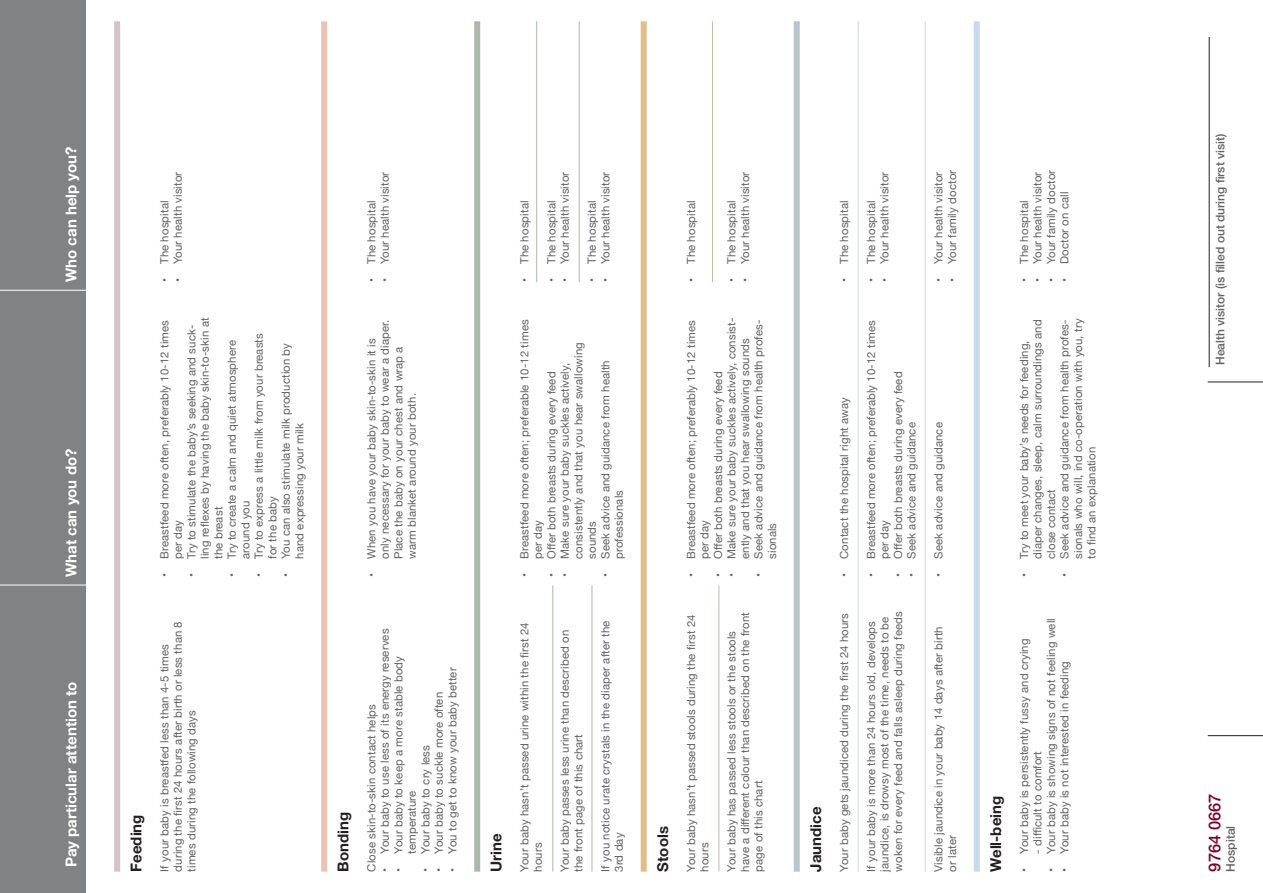
<style>
.page{position:relative;width:1263px;height:893px;background:#fff}
.page>*{position:absolute;margin:0;border:0;box-sizing:border-box;transform-origin:0 0}
.t1{font:500 16.5px "Helvetica Neue";color:#7f0128}
.t2{font:700 15px "Helvetica Neue";color:#fff}
.t3{font:700 15px "Helvetica Neue";color:#231f20}
.t4{font:500 12px "Helvetica Neue";color:#636366}
.t5{font:11.25px/13.5px "Helvetica Neue";letter-spacing:.01em;color:#636366}
</style>
<div class="page">
<div style="left:0;top:0;width:85px;height:893px;background:#808285"></div>
<div style="left:114px;top:21px;width:6px;height:851px;background:#d2c4c8"></div>
<div style="left:321px;top:21px;width:6px;height:851px;background:#eac3b5"></div>
<div style="left:474px;top:21px;width:6px;height:851px;background:#abb9aa"></div>
<div style="left:641px;top:21px;width:6px;height:851px;background:#e4bd86"></div>
<div style="left:794px;top:21px;width:6px;height:851px;background:#b7c6cf"></div>
<div style="left:974px;top:21px;width:6px;height:851px;background:#c9d9ec"></div>
<hr style="left:592px;top:585px;width:1px;height:287px;background:#abb9aa">
<hr style="left:719px;top:585px;width:1px;height:287px;background:#c5b9a7">
<hr style="left:712px;top:21px;width:1px;height:261px;background:#c5b9a7">
<hr style="left:553px;top:585px;width:1px;height:287px;background:#abb9aa">
<hr style="left:536px;top:21px;width:1px;height:261px;background:#abb9aa">
<hr style="left:579px;top:21px;width:1px;height:261px;background:#abb9aa">
<hr style="left:858px;top:21px;width:1px;height:851px;background:#cfdada">
<hr style="left:925px;top:21px;width:1px;height:851px;background:#cfdada">
<hr style="left:0;top:290px;width:110px;height:1px;background:#fff">
<hr style="left:0;top:585px;width:110px;height:1px;background:#fff">
<hr style="left:1208px;top:735px;width:55px;height:1px;background:#231f20">
<hr style="left:1208px;top:382px;width:55px;height:1px;background:#231f20">
<hr style="left:1209px;top:37px;width:1px;height:330px;background:#231f20">
<p class="t2" style="left:62px;top:282px;width:137px;rotate:-90deg">Who can help you?</p>
<p class="t2" style="left:62px;top:577px;width:130px;rotate:-90deg">What can you do?</p>
<p class="t2" style="left:62px;top:867px;width:187px;rotate:-90deg">Pay particular attention to</p>
<p class="t5" style="left:172px;top:282px;width:112px;rotate:-90deg">• Your health visitor</p>
<p class="t5" style="left:158px;top:282px;width:83px;rotate:-90deg">• The hospital</p>
<p class="t5" style="left:158px;top:559px;width:240px;text-indent:-18px;rotate:-90deg">• Breastfeed more often, preferably 10-12 times per day</p>
<p class="t5" style="left:185px;top:559px;width:243px;text-indent:-18px;rotate:-90deg">• Try to stimulate the baby’s seeking and suck&shy;ling reflexes by having the baby skin-to-skin at the breast</p>
<p class="t5" style="left:226px;top:559px;width:220px;text-indent:-18px;rotate:-90deg">• Try to create a calm and quiet atmosphere around you</p>
<p class="t5" style="left:253px;top:559px;width:227px;text-indent:-18px;rotate:-90deg">• Try to express a little milk from your breasts for the baby</p>
<p class="t5" style="left:280px;top:559px;width:217px;text-indent:-18px;rotate:-90deg">• You can also stimulate milk production by hand expressing your milk</p>
<p class="t3" style="left:127px;top:872px;width:59px;rotate:-90deg">Feeding</p>
<p class="t5" style="left:158px;top:872px;width:252px;rotate:-90deg">If your baby is breastfed less than 4-5 times during the first 24 hours after birth or less than 8 times during the following days</p>
<p class="t5" style="left:379px;top:282px;width:112px;rotate:-90deg">• Your health visitor</p>
<p class="t5" style="left:365px;top:282px;width:83px;rotate:-90deg">• The hospital</p>
<p class="t5" style="left:365px;top:559px;width:241px;text-indent:-18px;rotate:-90deg">• When you have your baby skin-to-skin it is only necessary for your baby to wear a diaper.<br>Place the baby on your chest and wrap a warm blanket around your both.</p>
<p class="t3" style="left:334px;top:872px;width:61px;rotate:-90deg">Bonding</p>
<p class="t5" style="left:379px;top:872px;width:244px;rotate:-90deg">• Your baby to use less of its energy reserves</p>
<p class="t5" style="left:392px;top:872px;width:217px;rotate:-90deg">• Your baby to keep a more stable body</p>
<p class="t5" style="left:446px;top:872px;width:206px;rotate:-90deg">• You to get to know your baby better</p>
<p class="t5" style="left:433px;top:872px;width:181px;rotate:-90deg">• Your baby to suckle more often</p>
<p class="t5" style="left:365px;top:872px;width:169px;rotate:-90deg">Close skin-to-skin contact helps</p>
<p class="t5" style="left:419px;top:872px;width:128px;rotate:-90deg">• Your baby to cry less</p>
<p class="t5" style="left:406px;top:854px;width:64px;rotate:-90deg">temperature</p>
<p class="t3" style="left:487px;top:872px;width:40px;rotate:-90deg">Urine</p>
<p class="t5" style="left:559px;top:282px;width:112px;rotate:-90deg">• Your health visitor</p>
<p class="t5" style="left:518px;top:282px;width:83px;rotate:-90deg">• The hospital</p>
<p class="t5" style="left:545px;top:282px;width:83px;rotate:-90deg">• The hospital</p>
<p class="t5" style="left:599px;top:282px;width:112px;rotate:-90deg">• Your health visitor</p>
<p class="t5" style="left:586px;top:282px;width:83px;rotate:-90deg">• The hospital</p>
<p class="t5" style="left:518px;top:559px;width:241px;text-indent:-18px;rotate:-90deg">• Breastfeed more often; preferable 10-12 times per day</p>
<p class="t5" style="left:572px;top:559px;width:218px;rotate:-90deg">consistently and that you hear swallowing sounds</p>
<p class="t5" style="left:599px;top:577px;width:218px;rotate:-90deg">• Seek advice and guidance from health</p>
<p class="t5" style="left:545px;top:577px;width:207px;rotate:-90deg">• Offer both breasts during every feed</p>
<p class="t5" style="left:559px;top:577px;width:216px;rotate:-90deg">• Make sure your baby suckles actively,</p>
<p class="t5" style="left:613px;top:559px;width:70px;rotate:-90deg">professionals</p>
<p class="t5" style="left:518px;top:872px;width:251px;rotate:-90deg">Your baby hasn’t passed urine within the first 24 hours</p>
<p class="t5" style="left:559px;top:872px;width:243px;rotate:-90deg">Your baby passes less urine than described on the front page of this chart</p>
<p class="t5" style="left:599px;top:872px;width:252px;rotate:-90deg">If you notice urate crystals in the diaper after the<br>3rd day</p>
<p class="t3" style="left:653px;top:872px;width:47px;rotate:-90deg">Stools</p>
<p class="t5" style="left:739px;top:282px;width:112px;rotate:-90deg">• Your health visitor</p>
<p class="t5" style="left:685px;top:282px;width:83px;rotate:-90deg">• The hospital</p>
<p class="t5" style="left:725px;top:282px;width:83px;rotate:-90deg">• The hospital</p>
<p class="t5" style="left:725px;top:577px;width:261px;text-align:center;rotate:-90deg">• Make sure your baby suckles actively, consist&shy;ently and that you hear swallowing sounds</p>
<p class="t5" style="left:752px;top:559px;width:240px;text-indent:-18px;rotate:-90deg">• Seek advice and guidance from health profes&shy;sionals</p>
<p class="t5" style="left:685px;top:559px;width:240px;text-indent:-18px;rotate:-90deg">• Breastfeed more often; preferably 10-12 times per day</p>
<p class="t5" style="left:712px;top:577px;width:207px;rotate:-90deg">• Offer both breasts during every feed</p>
<p class="t5" style="left:685px;top:872px;width:258px;rotate:-90deg">Your baby hasn’t passed stools during the first 24 hours</p>
<p class="t5" style="left:725px;top:872px;width:261px;rotate:-90deg">Your baby has passed less stools or the stools have a different colour than described on the front page of this chart</p>
<p class="t3" style="left:806px;top:872px;width:66px;rotate:-90deg">Jaundice</p>
<p class="t5" style="left:878px;top:282px;width:112px;rotate:-90deg">• Your health visitor</p>
<p class="t5" style="left:932px;top:282px;width:112px;rotate:-90deg">• Your health visitor</p>
<p class="t5" style="left:946px;top:282px;width:114px;rotate:-90deg">• Your family doctor</p>
<p class="t5" style="left:838px;top:282px;width:83px;rotate:-90deg">• The hospital</p>
<p class="t5" style="left:865px;top:282px;width:83px;rotate:-90deg">• The hospital</p>
<p class="t5" style="left:838px;top:577px;width:181px;rotate:-90deg">• Contact the hospital right away</p>
<p class="t5" style="left:865px;top:559px;width:240px;text-indent:-18px;rotate:-90deg">• Breastfeed more often; preferably 10-12 times per day</p>
<p class="t5" style="left:892px;top:577px;width:207px;rotate:-90deg">• Offer both breasts during every feed</p>
<p class="t5" style="left:905px;top:577px;width:156px;rotate:-90deg">• Seek advice and guidance</p>
<p class="t5" style="left:932px;top:577px;width:156px;rotate:-90deg">• Seek advice and guidance</p>
<p class="t5" style="left:838px;top:872px;width:260px;rotate:-90deg">Your baby gets jaundiced during the first 24 hours</p>
<p class="t5" style="left:865px;top:872px;width:262px;rotate:-90deg">If your baby is more than 24 hours old, develops jaundice, is drowsy most of the time, needs to be woken for every feed and falls asleep during feeds</p>
<p class="t5" style="left:932px;top:872px;width:247px;rotate:-90deg">Visible jaundice in your baby 14 days after birth or later</p>
<p class="t5" style="left:1031px;top:282px;width:112px;rotate:-90deg">• Your health visitor</p>
<p class="t5" style="left:1045px;top:282px;width:114px;rotate:-90deg">• Your family doctor</p>
<p class="t5" style="left:1058px;top:282px;width:92px;rotate:-90deg">• Doctor on call</p>
<p class="t5" style="left:1018px;top:282px;width:83px;rotate:-90deg">• The hospital</p>
<p class="t5" style="left:1018px;top:559px;width:241px;text-indent:-18px;rotate:-90deg">• Try to meet your baby’s needs for feeding, diaper changes, sleep, calm surroundings and close contact</p>
<p class="t5" style="left:1058px;top:559px;width:242px;text-align:justify;text-indent:-18px;rotate:-90deg">• Seek advice and guidance from health profes&shy;sionals who will, ind co-operation with you, try to find an explanation</p>
<p class="t3" style="left:986px;top:872px;width:77px;rotate:-90deg">Well-being</p>
<p class="t5" style="left:1045px;top:872px;width:255px;rotate:-90deg">• Your baby is showing signs of not feeling well</p>
<p class="t5" style="left:1018px;top:872px;width:234px;rotate:-90deg">• Your baby is persistently fussy and crying</p>
<p class="t5" style="left:1058px;top:872px;width:212px;rotate:-90deg">• Your baby is not interested in feeding</p>
<p class="t5" style="left:1031px;top:854px;width:104px;rotate:-90deg">- difficult to comfort</p>
<p class="t4" style="left:1213px;top:365px;width:233px;rotate:-90deg">Health visitor (is filled out during first visit)</p>
<p class="t1" style="left:1205px;top:872px;width:79px;rotate:-90deg">9764 0667</p>
<p class="t4" style="left:1223px;top:872px;width:47px;rotate:-90deg">Hospital</p>
</div>
